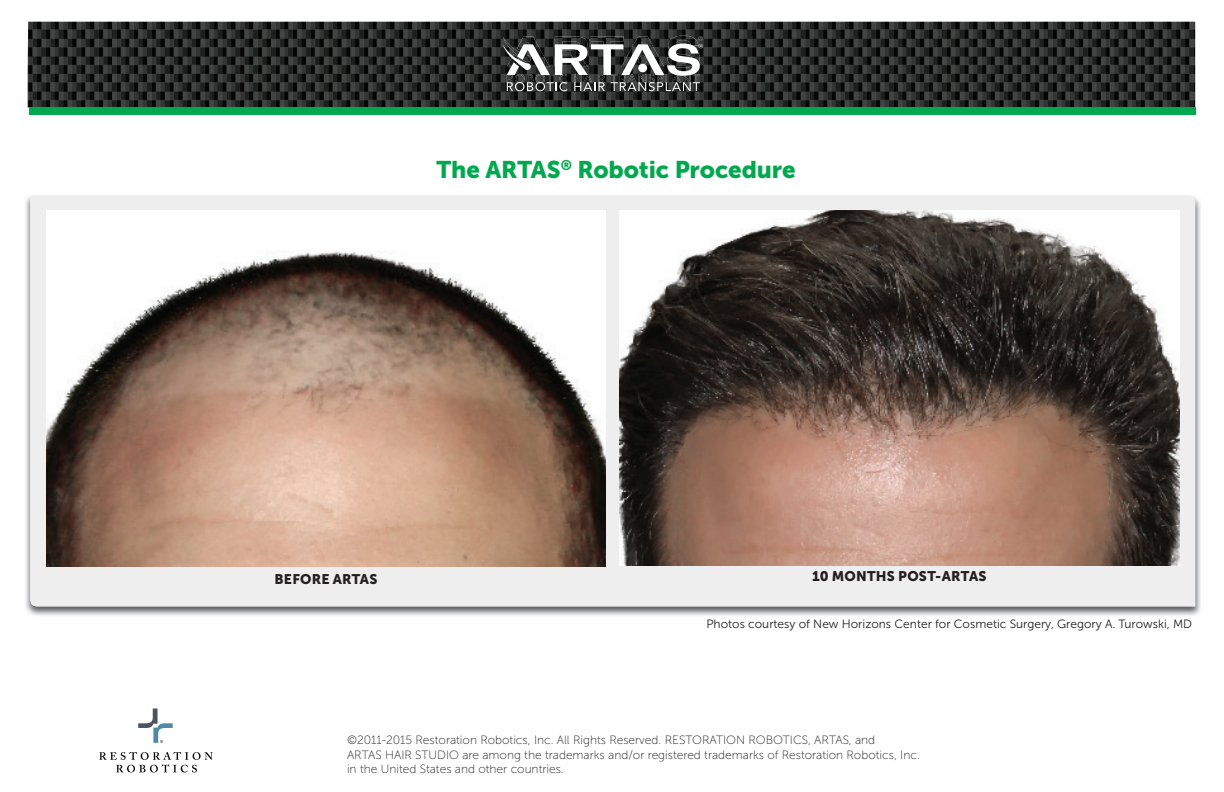
<style>
.page{position:relative;width:1224px;height:792px;background:#fff}
.page>*{position:absolute;margin:0;border:0;box-sizing:border-box;transform-origin:0 0}
.t1{font:24px "Museo Sans 900";letter-spacing:-.005em;color:#00a84e}
.t2{font:13.8px "Museo Sans 900";letter-spacing:.015em;color:#231f20}
.t3{font:12px/14.4px "Museo Sans 100";color:#231f20}
.t4{font:12px "Museo Sans 300";color:#231f20}
</style>
<div class="page">
<img style="left:28px;top:22px;width:1167px;height:86px">
<div style="left:29px;top:108px;width:1166px;height:7px;background:#00a84e"></div>
<svg style="left:503px;top:36px;width:200px;height:55px"></svg>
<svg style="left:138px;top:708px;width:35px;height:35px"></svg>
<svg style="left:99px;top:752px;width:114px;height:20px"></svg>
<img style="left:25px;top:195px;width:1176px;height:421px">
<div style="left:30px;top:196px;width:1165px;height:410px;background:#eeeeef"></div>
<img style="left:619px;top:210px;width:560px;height:356px">
<div style="left:46px;top:210px;width:560px;height:357px;background:#fff"></div>
<img style="left:46px;top:251px;width:560px;height:316px">
<h1 class="t1" style="left:437px;top:156px;width:361px">The ARTAS<sup>®</sup> Robotic Procedure</h1>
<p class="t2" style="left:275px;top:571px;width:105px">BEFORE ARTAS</p>
<p class="t2" style="left:812px;top:568px;width:176px">10 MONTHS POST-ARTAS</p>
<p class="t4" style="left:706px;top:618px;width:487px">Photos courtesy of New Horizons Center for Cosmetic Surgery, Gregory A. Turowski, MD</p>
<p class="t3" style="left:347px;top:733px;width:574px">©2011-2015 Restoration Robotics, Inc. All Rights Reserved. RESTORATION ROBOTICS, ARTAS, and<br>ARTAS HAIR STUDIO are among the trademarks and/or registered trademarks of Restoration Robotics, Inc. in the United States and other countries.</p>
</div>
